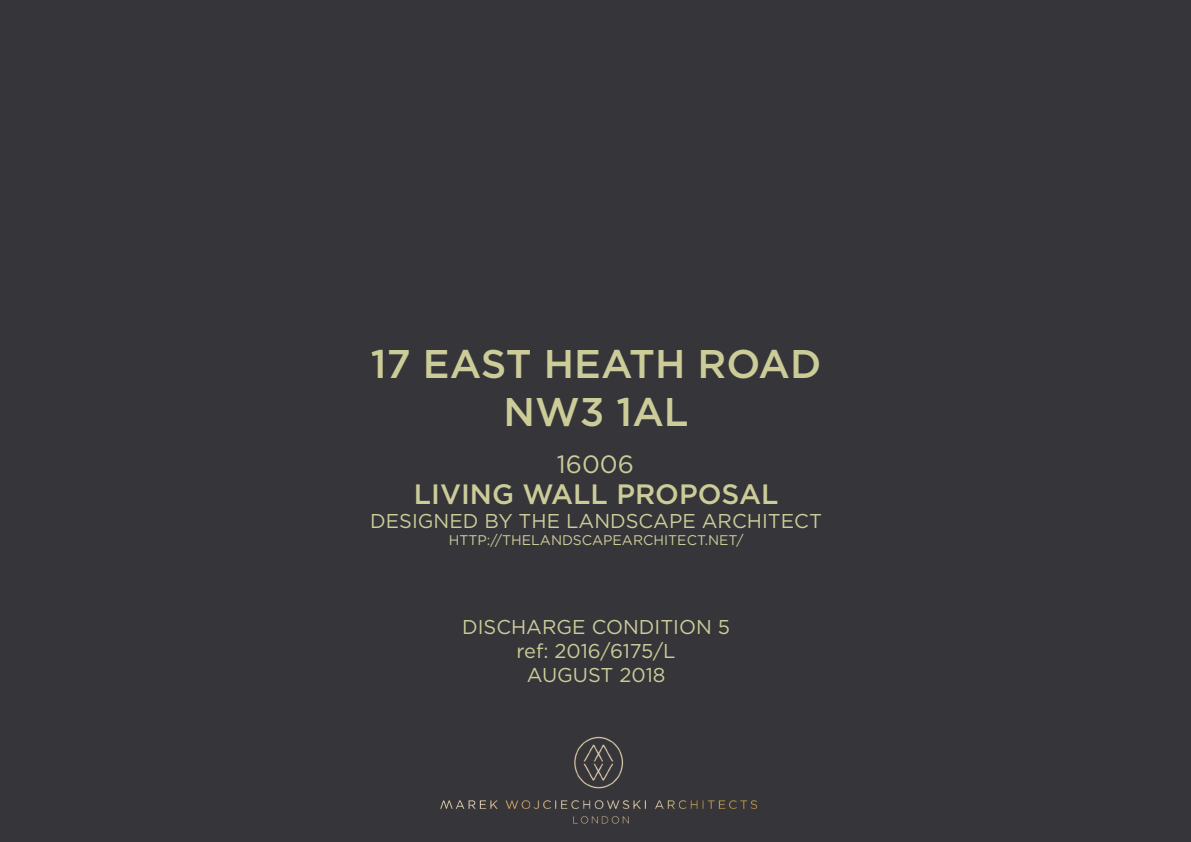
<style>
.page{position:relative;width:1191px;height:842px;background:#363539}
.page>*{position:absolute;margin:0;border:0;box-sizing:border-box;transform-origin:0 0}
.t1{font:500 40px/48px "Gotham";color:#cc9;text-align:center}
.t2{font:500 28px "Gotham";color:#cc9}
.t3{font:25px "Gotham";color:#cc9}
.t4{font:20px/24px "Gotham";color:#cc9;text-align:center}
.t5{font:14px "Gotham";color:#cc9}
</style>
<div class="page">
<h1 class="t1" style="left:371px;top:339px;width:452px">17 EAST HEATH ROAD<br>NW3 1AL</h1>
<p class="t3" style="left:557px;top:448px;width:79px">16006</p>
<h2 class="t2" style="left:414px;top:476px;width:366px">LIVING WALL PROPOSAL</h2>
<p class="t4" style="left:370px;top:509px;width:453px">DESIGNED BY THE LANDSCAPE ARCHITECT</p>
<p class="t5" style="left:449px;top:531px;width:296px">HTTP://THELANDSCAPEARCHITECT.NET/</p>
<p class="t4" style="left:462px;top:614px;width:269px">DISCHARGE CONDITION 5 ref: 2016/6175/L<br>AUGUST 2018</p>
</div>
